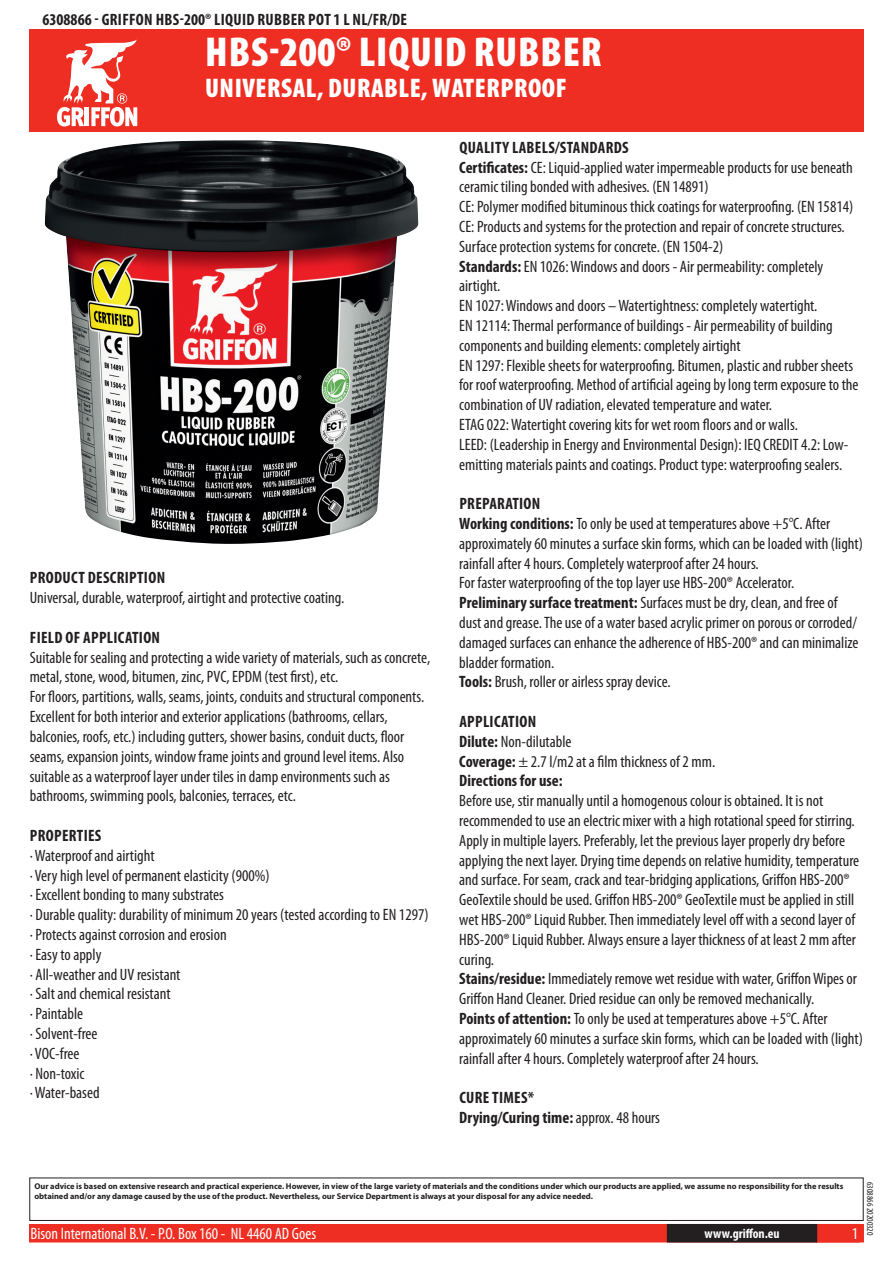
<style>
.page{position:relative;width:893px;height:1263px;background:#fff}
.page>*{position:absolute;margin:0;border:0;box-sizing:border-box;transform-origin:0 0}
.t1{font:900 condensed 42px "Myriad Pro";letter-spacing:.02em;color:#fff}
.t2{font:900 condensed 27px "Myriad Pro";letter-spacing:.02em;color:#fff}
.t3{font:condensed 16.5px/19.8px "Myriad Pro";color:#231f20}
.t4{font:700 condensed 16.5px/19.8px "Myriad Pro";letter-spacing:.02em;color:#231f20}
.t5{font:condensed 16.5px "Myriad Pro";color:#fff}
.t6{font:700 condensed 13.5px "Myriad Pro";color:#fff}
.t7{font:condensed 9px "Myriad Pro";color:#231f20}
.t8{font:700 8.4px/10.1px "Myriad Pro";color:#231f20}
.s1{font-weight:700}
.s2{font-weight:400}
</style>
<div class="page">
<div style="left:30px;top:1225px;width:833px;height:17px;background:#ee2e22"></div>
<div style="left:29px;top:1224px;width:835px;height:18px;border:2px solid #ee2e22"></div>
<div style="left:816px;top:1224px;width:44px;height:18px;border:2px solid #ee2e22"></div>
<div style="left:668px;top:1225px;width:148px;height:17px;background:#231f20"></div>
<div style="left:667px;top:1224px;width:150px;height:18px;border:2px solid #231f20"></div>
<div style="left:29px;top:1177px;width:835px;height:44px;border:1px solid #231f20"></div>
<div style="left:30px;top:30px;width:834px;height:102px;background:#ee2e22"></div>
<svg style="left:57px;top:39px;width:80px;height:87px"></svg>
<img style="left:44px;top:140px;width:374px;height:404px">
<p class="t4" style="left:43px;top:9px;width:358px">6308866 - Griffon HBS-200® Liquid Rubb er Pot 1 L NL/FR/DE</p>
<h1 class="t1" style="left:205px;top:25px;width:398px">HBS-200® LIQUID RUBBER</h1>
<h2 class="t2" style="left:205px;top:70px;width:363px">UNIVERSAL, DURABLE, WATERPROOF</h2>
<p class="t4" style="left:30px;top:568px;width:137px">Product description</p>
<p class="t3" style="left:30px;top:588px;width:316px">Universal, durable, waterproof, airtight and protective coating.</p>
<p class="t4" style="left:30px;top:627px;width:132px">Field of application</p>
<p class="t3" style="left:30px;top:647px;width:402px">Suitable for sealing and protecting a wide variety of materials, such as concrete, metal, stone, wood, bitumen, zinc, PVC, EPDM (test first), etc.<br>For floors, partitions, walls, seams, joints, conduits and structural components.<br>Excellent for both interior and exterior applications (bathrooms, cellars, balconies, roofs, etc.) including gutters, shower basins, conduit ducts, floor seams, expansion joints, window frame joints and ground level items. Also suitable as a waterproof layer under tiles in damp environments such as bathrooms, swimming pools, balconies, terraces, etc.</p>
<p class="t4" style="left:30px;top:825px;width:72px">Properties</p>
<p class="t3" style="left:30px;top:845px;width:400px">· Waterproof and airtight<br>· Very high level of permanent elasticity (900%)<br>· Excellent bonding to many substrates<br>· Durable quality: durability of minimum 20 years (tested according to EN 1297) · Protects against corrosion and erosion<br>· Easy to apply<br>· All-weather and UV resistant<br>· Salt and chemical resistant<br>· Paintable<br>· Solvent-free<br>· VOC-free<br>· Non-toxic<br>· Water-based</p>
<p class="t3" style="left:459px;top:137px;width:401px"><span class="s1">Quality labels/Standards<br>Certificates:</span> CE: Liquid-applied water impermeable products for use beneath ceramic tiling bonded with adhesives. (EN 14891)<br>CE: Polymer modified bituminous thick coatings for waterproofing. (EN 15814)<br>CE: Products and systems for the protection and repair of concrete structures.<br>Surface protection systems for concrete. (EN 1504-2)<br><span class="s1">Standards:</span> EN 1026: Windows and doors - Air permeability: completely airtight.<br>EN 1027: Windows and doors – Watertightness: completely watertight.<br>EN 12114: Thermal performance of buildings - Air permeability of building components and building elements: completely airtight<br>EN 1297: Flexible sheets for waterproofing. Bitumen, plastic and rubber sheets for roof waterproofing. Method of artificial ageing by long term exposure to the combination of UV radiation, elevated temperature and water.<br>ETAG 022: Watertight covering kits for wet room floors and or walls.<br>LEED: (Leadership in Energy and Environmental Design): IEQ CREDIT 4.2: Low&shy;emitting materials paints and coatings. Product type: waterproofing sealers.</p>
<p class="t3" style="left:459px;top:494px;width:405px"><span class="s1">Preparation<br>Working conditions:</span> To only be used at temperatures above +5°C. After approximately 60 minutes a surface skin forms, which can be loaded with (light) rainfall after 4 hours. Completely waterproof after 24 hours.<br>For faster waterproofing of the top layer use HBS-200® Accelerator.<br><span class="s1">Preliminary surface treatment:</span> Surfaces must be dry, clean, and free of dust and grease. The use of a water based acrylic primer on porous or corroded/ damaged surfaces can enhance the adherence of HBS-200® and can minimalize bladder formation.<br><span class="s1">Tools:</span> Brush, roller or airless spray device.</p>
<p class="t4" style="left:459px;top:711px;width:9px">Appl</p>
<p class="t3" style="left:459px;top:711px;width:257px;text-indent:30px"><span class="s1">ication<br>Dilute:</span> Non-dilutable<br><span class="s1">Coverage:</span> ± 2.7 l/m2 at a film thickness of 2 mm.<br><span class="s1">Directions for use:</span></p>
<p class="t3" style="left:459px;top:791px;width:405px">Before use, stir manually until a homogenous colour is obtained. It is not recommended to use an electric mixer with a high rotational speed for stirring.<br>Apply in multiple layers. Preferably, let the previous layer properly dry before applying the next layer. Drying time depends on relative humidity, temperature and surface. For seam, crack and tear-bridging applications, Griffon HBS-200® GeoTextile should be used. Griffon HBS-200® GeoTextile must be applied in still wet HBS-200® Liquid Rubber. Then immediately level off with a second layer of HBS-200® Liquid Rubber. Always ensure a layer thickness of at least 2 mm after curing.<br><span class="s1">Stains/residue:</span> Immediately remove wet residue with water, Griffon Wipes or Griffon Hand Cleaner. Dried residue can only be removed mechanically.<br><span class="s1">Points of attention:</span> To only be used at temperatures above +5°C. After approximately 60 minutes a surface skin forms, which can be loaded with (light) rainfall after 4 hours. Completely waterproof after 24 hours.</p>
<p class="t4" style="left:459px;top:1087px;width:202px">Cure times*<br>Drying/Curing time: <span class="s2">approx. 48 hours</span></p>
<p class="t8" style="left:34px;top:1181px;width:810px">Our advice is based on extensive research and practical experience. However, in view of the large variety of materials and the conditions under which our products are applied, we assume no responsibility for the results obtained and/or any damage caused by the use of the product. Nevertheless, our Service Department is always at your disposal for any advice needed.</p>
<p class="t5" style="left:31px;top:1224px;width:287px">Bison International B.V. - P.O. Box 160 - NL 4460 AD Goes</p>
<p class="t6" style="left:704px;top:1225px;width:77px">www.griffon.eu</p>
<p class="t5" style="left:852px;top:1224px;width:8px">1</p>
<p class="t7" style="left:875px;top:1182px;width:55px;rotate:90deg">6308866 20200320</p>
</div>
